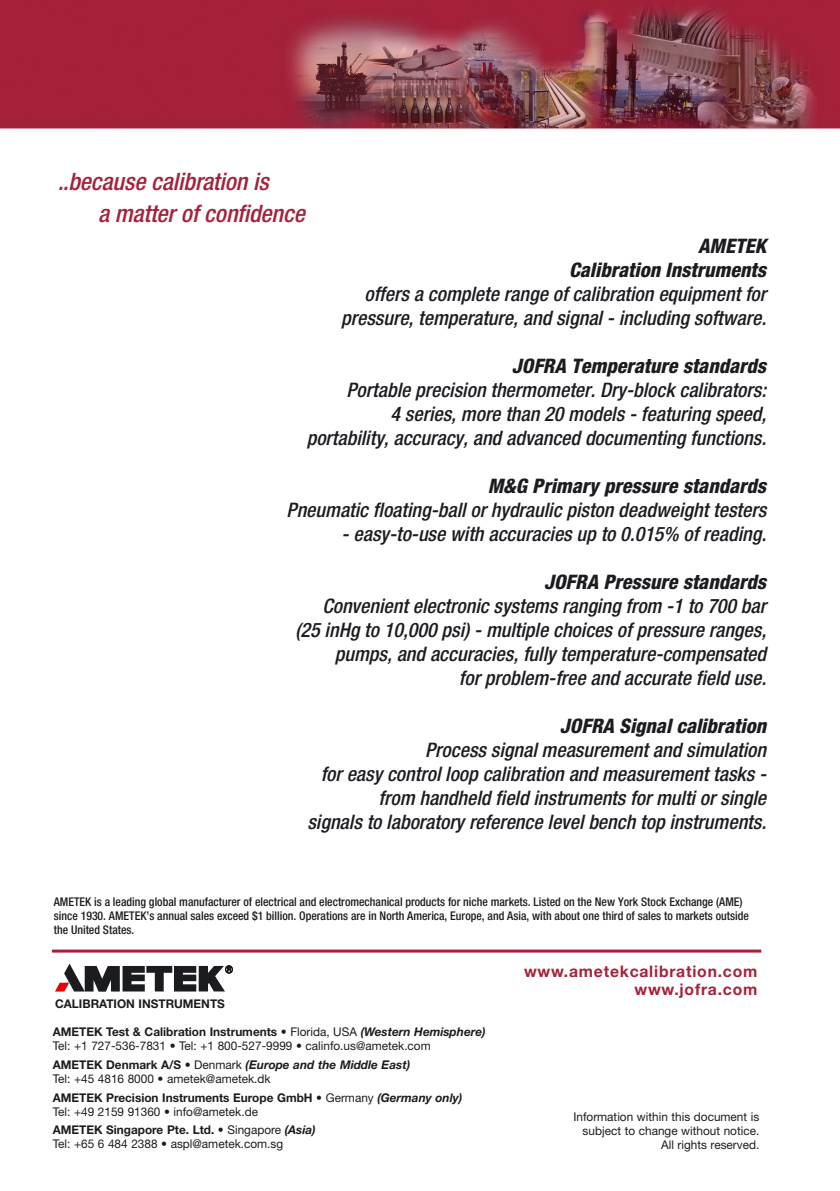
<style>
.page{position:relative;width:840px;height:1191px;background:#fff}
.page>*{position:absolute;margin:0;border:0;box-sizing:border-box;transform-origin:0 0}
.t1{font:italic 500 condensed 24px/32px "Helvetica Neue";letter-spacing:-.005em;color:#a4223a}
.t2{font:italic 500 condensed 20px/24px "Helvetica Neue";color:#1b1c20;text-align:right}
.t3{font:italic 800 condensed 20px/24px "Helvetica Neue";color:#1b1c20;text-align:right}
.t4{font:700 16px/18px "Helvetica Neue";letter-spacing:.05em;color:#a4223a;text-align:right}
.t5{font:12px/14px "Helvetica Neue";color:#1b1c20}
.t6{font:500 condensed 12px/14px "Helvetica Neue";color:#1b1c20}
.t7{font:700 12px "Helvetica Neue";color:#1b1c20}
.s1{font-size:28px;color:#fff}
.s2{font-weight:700}
.s3{font-weight:700;font-style:italic}
</style>
<div class="page">
<img style="left:0;top:0;width:839px;height:130px">
<svg style="left:55px;top:963px;width:178px;height:28px"></svg>
<hr style="left:52px;top:949px;width:708px;height:3px;background:#a4223a">
<p class="t1" style="left:98px;top:165px;width:208px;text-indent:-46px"><span class="s1">.</span>..because calibration is<br>a matter of confidence</p>
<p class="t3" style="left:569px;top:233px;width:198px">AMETEK<br>Calibration Instruments</p>
<p class="t2" style="left:341px;top:281px;width:426px">offers a complete range of calibration equipment for pressure, temperature, and signal - including software.</p>
<p class="t3" style="left:511px;top:353px;width:256px">JOFRA Temperature standards</p>
<p class="t2" style="left:306px;top:377px;width:460px">Portable precision thermometer. Dry-block calibrators:<br>4 series, more than 20 models - featuring speed, portability, accuracy, and advanced documenting functions.</p>
<p class="t3" style="left:487px;top:473px;width:280px">M&amp;G Primary pressure standards</p>
<p class="t2" style="left:286px;top:497px;width:481px">Pneumatic floating-ball or hydraulic piston deadweight testers</p>
<p class="t2" style="left:341px;top:521px;width:426px">- easy-to-use with accuracies up to 0.015% of reading.</p>
<p class="t3" style="left:543px;top:569px;width:223px">JOFRA Pressure standards</p>
<p class="t2" style="left:295px;top:593px;width:472px">Convenient electronic systems ranging from -1 to 700 bar (25 inHg to 10,000 psi) - multiple choices of pressure ranges, pumps, and accuracies, fully temperature-compensated<br>for problem-free and accurate field use.</p>
<p class="t3" style="left:559px;top:713px;width:208px">JOFRA Signal calibration</p>
<p class="t2" style="left:307px;top:737px;width:460px">Process signal measurement and simulation<br>for easy control loop calibration and measurement tasks - from handheld field instruments for multi or single<br>signals to laboratory reference level bench top instruments.</p>
<p class="t6" style="left:54px;top:894px;width:696px">AMETEK is a leading global manufacturer of electrical and electromechanical products for niche markets. Listed on the New York Stock Exchange (AME) since 1930. AMETEK’s annual sales exceed $1 billion. Operations are in North America, Europe, and Asia, with about one third of sales to markets outside the United States.</p>
<p class="t7" style="left:55px;top:995px;width:171px">CALIBRATION INSTRUMENTS</p>
<p class="t5" style="left:53px;top:1025px;width:434px"><span class="s2">AMETEK Test &amp; Calibration Instruments</span> • Florida, USA <span class="s3">(Western Hemisphere)<br></span>Tel: +1 727-536-7831 • Tel: +1 800-527-9999 • calinfo.us@ametek.com</p>
<p class="t5" style="left:53px;top:1057px;width:359px"><span class="s2">AMETEK Denmark A/S</span> • Denmark <span class="s3">(Europe and the Middle East)<br></span>Tel: +45 4816 8000 • ametek@ametek.dk</p>
<p class="t5" style="left:53px;top:1090px;width:411px"><span class="s2">AMETEK Precision Instruments Europe GmbH</span> • Germany <span class="s3">(Germany only)<br></span>Tel: +49 2159 91360 • info@ametek.de</p>
<p class="t5" style="left:53px;top:1122px;width:264px"><span class="s2">AMETEK Singapore Pte. Ltd.</span> • Singapore <span class="s3">(Asia)<br></span>Tel: +65 6 484 2388 • aspl@ametek.com.sg</p>
<p class="t4" style="left:523px;top:962px;width:235px">www.ametekcalibration.com www.jofra.com</p>
<p class="t5" style="left:573px;top:1109px;width:187px;text-align:right">Information within this document is subject to change without notice.<br>All rights reserved.</p>
</div>
